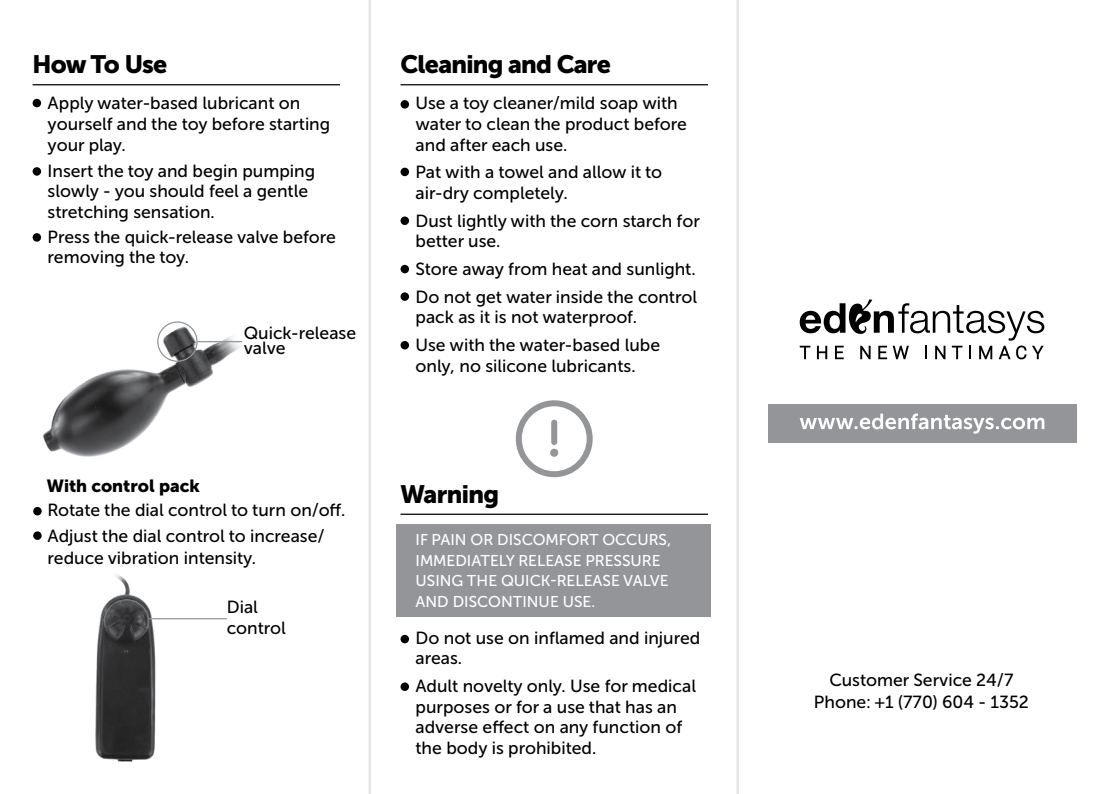
<style>
.page{position:relative;width:1106px;height:794px;background:#fff}
.page>*{position:absolute;margin:0;border:0;box-sizing:border-box;transform-origin:0 0}
.t1{font:25px "Museo Sans Cyrl 900";letter-spacing:-.03em;color:#000}
.t2{font:17.5px/20.5px "Museo Sans Cyrl 500";color:#000}
.t3{font:17.5px "Museo Sans Cyrl 900";color:#000}
.t4{font:15.5px/20.5px "Museo Sans Cyrl 500";color:#fff}
</style>
<div class="page">
<svg style="left:799px;top:299px;width:245px;height:60px"></svg>
<img style="left:43px;top:323px;width:200px;height:134px">
<img style="left:95px;top:574px;width:78px;height:188px">
<div style="left:767px;top:404px;width:309px;height:38px;background:#939598"></div>
<svg style="left:799px;top:413px;width:245px;height:21px"></svg>
<hr style="left:400px;top:84px;width:308px;height:1px;background:#000">
<div style="left:400px;top:168px;width:9px;height:8px;background:#000;border-radius:50%"></div>
<div style="left:400px;top:216px;width:9px;height:9px;background:#000;border-radius:50%"></div>
<div style="left:400px;top:265px;width:9px;height:8px;background:#000;border-radius:50%"></div>
<div style="left:400px;top:292px;width:9px;height:9px;background:#000;border-radius:50%"></div>
<div style="left:400px;top:341px;width:9px;height:8px;background:#000;border-radius:50%"></div>
<div style="left:400px;top:100px;width:9px;height:9px;background:#000;border-radius:50%"></div>
<svg style="left:516px;top:400px;width:76px;height:77px"></svg>
<div style="left:396px;top:524px;width:314px;height:93px;background:#939598"></div>
<div style="left:400px;top:635px;width:9px;height:8px;background:#000;border-radius:50%"></div>
<div style="left:400px;top:682px;width:9px;height:9px;background:#000;border-radius:50%"></div>
<hr style="left:400px;top:513px;width:308px;height:2px;background:#000">
<hr style="left:197px;top:341px;width:45px;height:1px;background:#939598">
<hr style="left:149px;top:618px;width:78px;height:1px;background:#939598">
<div style="left:157px;top:321px;width:41px;height:41px;border:1px solid #939598;border-radius:50%"></div>
<div style="left:33px;top:99px;width:8px;height:8px;background:#000;border-radius:50%"></div>
<div style="left:33px;top:167px;width:8px;height:9px;background:#000;border-radius:50%"></div>
<div style="left:33px;top:233px;width:8px;height:9px;background:#000;border-radius:50%"></div>
<div style="left:33px;top:507px;width:9px;height:8px;background:#000;border-radius:50%"></div>
<div style="left:33px;top:531px;width:9px;height:9px;background:#000;border-radius:50%"></div>
<hr style="left:33px;top:84px;width:307px;height:1px;background:#000">
<hr style="left:368px;top:0;width:3px;height:794px;background:#e5e6e5">
<hr style="left:736px;top:0;width:3px;height:794px;background:#e5e6e5">
<h1 class="t1" style="left:33px;top:50px;width:136px">How To Use</h1>
<p class="t2" style="left:48px;top:93px;width:284px">Apply water-based lubricant on yourself and the toy before starting your play.</p>
<p class="t2" style="left:48px;top:160px;width:269px">Insert the toy and begin pumping slowly - you should feel a gentle stretching sensation.</p>
<p class="t2" style="left:48px;top:227px;width:290px">Press the quick-release valve before removing the toy.</p>
<p class="t2" style="left:244px;top:326px;width:114px;line-height:15px">Quick-release valve</p>
<p class="t3" style="left:47px;top:476px;width:154px">With control pack</p>
<p class="t2" style="left:48px;top:498px;width:299px;line-height:25.2px">Rotate the dial control to turn on/off.<br>Adjust the dial control to increase/</p>
<p class="t2" style="left:48px;top:548px;width:210px">reduce vibration intensity.</p>
<p class="t2" style="left:227px;top:597px;width:60px">Dial control</p>
<h1 class="t1" style="left:400px;top:50px;width:212px">Cleaning and Care</h1>
<p class="t2" style="left:415px;top:93px;width:273px">Use a toy cleaner/mild soap with water to clean the product before and after each use.</p>
<p class="t2" style="left:415px;top:162px;width:248px">Pat with a towel and allow it to air-dry completely.</p>
<p class="t2" style="left:415px;top:210px;width:286px">Dust lightly with the corn starch for better use.</p>
<p class="t2" style="left:415px;top:255px;width:283px;line-height:27.8px">Store away from heat and sunlight.<br>Do not get water inside the control</p>
<p class="t2" style="left:415px;top:303px;width:246px;line-height:27.8px">pack as it is not waterproof.<br>Use with the water-based lube</p>
<p class="t2" style="left:415px;top:355px;width:221px">only, no silicone lubricants.</p>
<h1 class="t1" style="left:400px;top:480px;width:100px">Warning</h1>
<p class="t4" style="left:415px;top:529px;width:257px">IF PAIN OR DISCOMFORT OCCURS,<br>IMMEDIATELY RELEASE PRESSURE<br>USING THE QUICK-RELEASE VALVE<br>AND DISCONTINUE USE.</p>
<p class="t2" style="left:415px;top:627px;width:286px">Do not use on inflamed and injured areas.</p>
<p class="t2" style="left:415px;top:676px;width:282px">Adult novelty only. Use for medical purposes or for a use that has an adverse effect on any function of the body is prohibited.</p>
<p class="t2" style="left:814px;top:669px;width:217px;line-height:22px;text-align:center">Customer Service 24/7<br>Phone: +1 (770) 604 - 1352</p>
</div>
